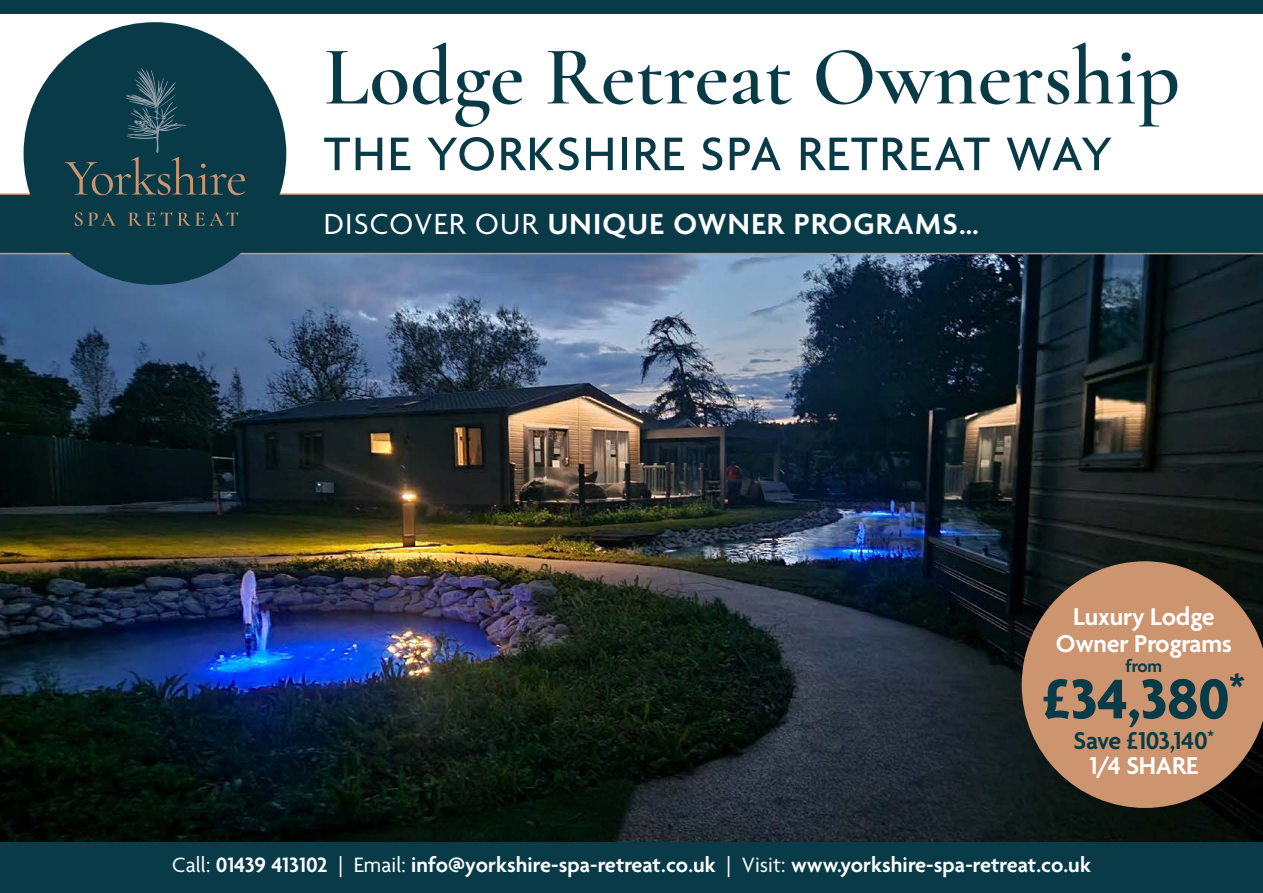
<style>
.page{position:relative;width:1263px;height:893px;background:#fff}
.page>*{position:absolute;margin:0;border:0;box-sizing:border-box;transform-origin:0 0}
.t1{font:600 84px "Cormorant Garamond";color:#083a47}
.t2{font:700 60.3px "Agenda";color:#083a47}
.t3{font:500 51px "Agenda";letter-spacing:.04em;color:#083a47}
.t4{font:600 31.5px "Agenda";letter-spacing:.04em;color:#fff}
.t5{font:600 26.25px/26.2px "Agenda";letter-spacing:-.01em;color:#fff;text-align:center}
.t6{font:600 26.25px/24.8px "Agenda";letter-spacing:-.01em;color:#083a47;text-align:center}
.t7{font:600 22.5px "Agenda";letter-spacing:.005em;color:#fff}
.t8{font:600 18.6px "Agenda";color:#083a47}
.s1{font-weight:400}
.s2{color:#fff}
</style>
<div class="page">
<img style="left:0;top:254px;width:1263px;height:588px">
<div style="left:0;top:193px;width:1263px;height:61px;background:#083a47"></div>
<div style="left:0;top:842px;width:1263px;height:51px;background:#083a47"></div>
<div style="left:24px;top:22px;width:262px;height:263px;background:#083a47;border-radius:50%"></div>
<svg style="left:65px;top:68px;width:180px;height:127px"></svg>
<svg style="left:75px;top:212px;width:41px;height:14px"></svg>
<svg style="left:128px;top:213px;width:27px;height:13px"></svg>
<svg style="left:161px;top:212px;width:77px;height:14px"></svg>
<svg style="left:1022px;top:561px;width:241px;height:247px;background:#a47a5c"></svg>
<div style="left:0;top:0;width:1263px;height:14px;background:#083a47"></div>
<h1 class="t1" style="left:324px;top:25px;width:858px">Lodge Retreat Ownership</h1>
<h3 class="t3" style="left:324px;top:126px;width:790px">THE YORKSHIRE SPA RETREAT WAY</h3>
<h3 class="t4" style="left:324px;top:207px;width:656px"><span class="s1">DISCOVER OUR</span> UNIQUE OWNER PROGRAMS…</h3>
<p class="t5" style="left:1056px;top:606px;width:178px">Luxury Lodge<br>Owner Programs</p>
<p class="t8" style="left:1125px;top:656px;width:38px">from</p>
<h2 class="t2" style="left:1043px;top:667px;width:203px">£34,380<sup>*</sup></h2>
<p class="t6" style="left:1073px;top:730px;width:142px">Save £103,140<sup>*<br></sup><span class="s2">1/4 SHARE</span></p>
<p class="t7" style="left:172px;top:852px;width:920px"><span class="s1">Call:</span> 01439 413102 <span class="s1">| Email:</span> info@yorkshire-spa-retreat.co.uk <span class="s1">| Visit:</span> www.yorkshire-spa-retreat.co.uk</p>
</div>
